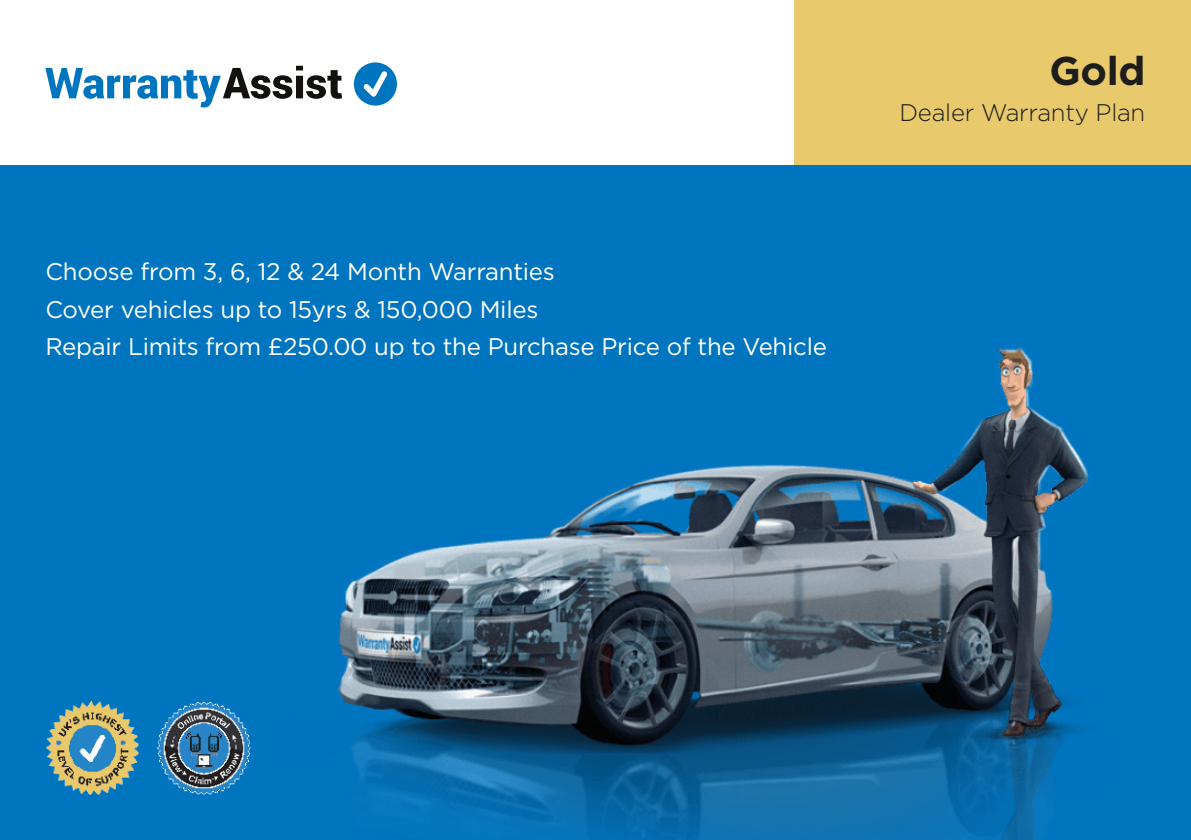
<style>
.page{position:relative;width:1191px;height:840px;background:#fff}
.page>*{position:absolute;margin:0;border:0;box-sizing:border-box;transform-origin:0 0}
.t1{font:700 40px "Gotham";color:#1d1d1b}
.t2{font:24px/37.2px "Gotham";letter-spacing:-.01em;color:#fff}
.t3{font:300 24px "Gotham";letter-spacing:-.01em;color:#1d1d1b}
</style>
<div class="page">
<div style="left:794px;top:0;width:397px;height:183px;background:#e8c96b"></div>
<div style="left:0;top:166px;width:1191px;height:673px;background:#0075bf"></div>
<svg style="left:45px;top:66px;width:297px;height:41px"></svg>
<svg style="left:354px;top:62px;width:43px;height:43px"></svg>
<img style="left:337px;top:347px;width:753px;height:492px">
<img style="left:46px;top:701px;width:93px;height:93px">
<img style="left:157px;top:701px;width:93px;height:93px">
<p class="t2" style="left:45px;top:252px;width:783px">Choose from 3, 6, 12 &amp; 24 Month Warranties<br>Cover vehicles up to 15yrs &amp; 150,000 Miles<br>Repair Limits from £250.00 up to the Purchase Price of the Vehicle</p>
<h1 class="t1" style="left:1049px;top:44px;width:97px">Gold</h1>
<p class="t3" style="left:899px;top:97px;width:247px">Dealer Warranty Plan</p>
</div>
